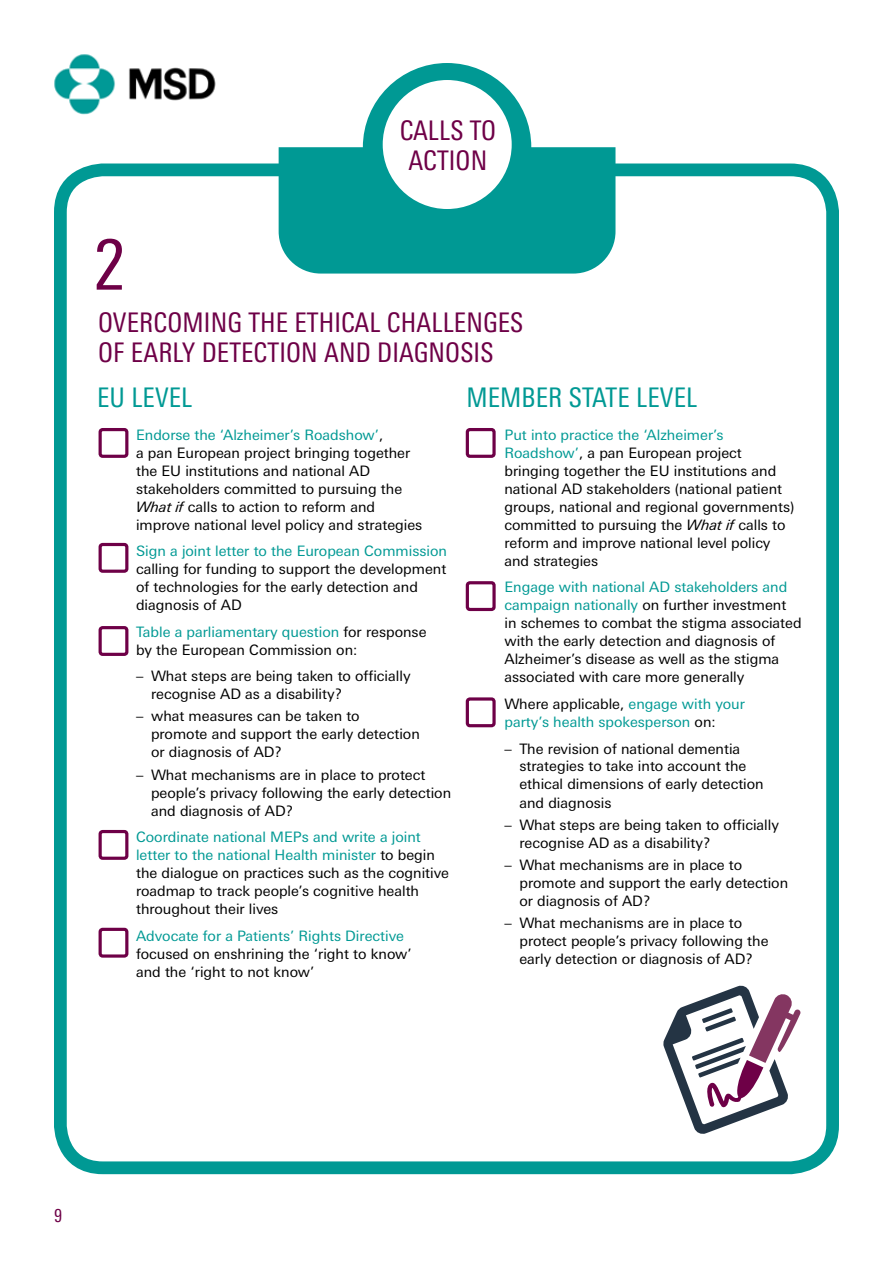
<style>
.page{position:relative;width:893px;height:1263px;background:#fff}
.page>*{position:absolute;margin:0;border:0;box-sizing:border-box;transform-origin:0 0}
.t1{font:condensed 70.5px "Linotype Univers";color:#6e0047}
.t2{font:condensed 27px/30px "Linotype Univers";letter-spacing:.005em;color:#6e0047}
.t3{font:condensed 27px "Linotype Univers";letter-spacing:.005em;color:#009994}
.t4{font:condensed 18px "Linotype Univers";color:#6e0047}
.t5{font:14.4px/18px "Linotype Univers Basic";color:#000}
.t6{font:14.4px/18px "Linotype Univers Basic";color:#009994}
.s1{color:#009994}
.s2{font-style:italic}
.s3{color:#000}
</style>
<div class="page">
<img style="left:54px;top:54px;width:162px;height:61px">
<svg style="left:663px;top:985px;width:138px;height:149px"></svg>
<div style="left:54px;top:163px;width:785px;height:1011px;border:13px solid #009994;border-radius:43px"></div>
<svg style="left:279px;top:63px;width:336px;height:211px;fill:#009994"></svg>
<div style="left:383px;top:80px;width:129px;height:129px;background:#fff;border-radius:50%"></div>
<div style="left:99px;top:428px;width:29px;height:30px;border:3px solid #6e0047;border-radius:3px"></div>
<div style="left:99px;top:543px;width:29px;height:30px;border:3px solid #6e0047;border-radius:3px"></div>
<div style="left:99px;top:626px;width:29px;height:30px;border:3px solid #6e0047;border-radius:3px"></div>
<div style="left:99px;top:830px;width:29px;height:30px;border:3px solid #6e0047;border-radius:3px"></div>
<div style="left:99px;top:928px;width:29px;height:30px;border:3px solid #6e0047;border-radius:3px"></div>
<div style="left:466px;top:428px;width:30px;height:30px;border:3px solid #6e0047;border-radius:3px"></div>
<div style="left:466px;top:581px;width:30px;height:30px;border:3px solid #6e0047;border-radius:3px"></div>
<div style="left:466px;top:697px;width:30px;height:30px;border:3px solid #6e0047;border-radius:3px"></div>
<h1 class="t1" style="left:94px;top:224px;width:33px">2</h1>
<h2 class="t2" style="left:400px;top:116px;width:98px;text-align:center">CALLS TO<br>ACTION</h2>
<h2 class="t2" style="left:98px;top:307px;width:427px">OVERCOMIN G THE ETHICAL CHALLEN GES<br>OF EAR LY DETECTION AND</h2>
<h2 class="t2" style="left:377px;top:337px;width:118px">DIAGNOSIS</h2>
<h2 class="t3" style="left:97px;top:382px;width:94px">EU LEVEL</h2>
<p class="t5" style="left:136px;top:426px;width:288px"><span class="s1">Endorse the ‘Alzheimer’s Roadshow’</span>,<br>a pan European project bringing together the EU institutions and national AD stakeholders committed to pursuing the <span class="s2">What if</span> calls to action to reform and improve national level policy and strategies</p>
<p class="t6" style="left:136px;top:542px;width:312px">Sign a joint letter to the European Commission</p>
<p class="t5" style="left:136px;top:560px;width:312px">calling for funding to support the development of technologies for the early detection and diagnosis of AD</p>
<p class="t5" style="left:136px;top:623px;width:292px"><span class="s1">Table a parliamentary question</span> for response by the European Commission on:</p>
<p class="t5" style="left:151px;top:667px;width:261px;text-indent:-15px">– What steps are being taken to officially recognise AD as a disability?</p>
<p class="t5" style="left:151px;top:707px;width:270px;text-indent:-15px">– what measures can be taken to<br>promote and support the early detection or diagnosis of AD?</p>
<p class="t5" style="left:151px;top:766px;width:302px;text-indent:-15px">– What mechanisms are in place to protect people’s privacy following the early detection and diagnosis of AD?</p>
<p class="t5" style="left:136px;top:828px;width:314px"><span class="s1">Coordinate national MEPs and write a joint letter to the national Health minister</span> to begin the dialogue on practices such as the cognitive roadmap to track people’s cognitive health throughout their lives</p>
<p class="t6" style="left:136px;top:927px;width:269px">Advocate for a Patients’ Rights Directive</p>
<p class="t5" style="left:136px;top:945px;width:277px">focused on enshrining the ‘right to know’ and the ‘right to not know’</p>
<h2 class="t3" style="left:466px;top:381px;width:230px">MEMBER STATE LEVEL</h2>
<p class="t5" style="left:504px;top:426px;width:291px"><span class="s1">Put into practice the ‘Alzheimer’s Roadshow’</span>, a pan European project bringing together the EU institutions and national AD stakeholders (national patient groups, national and regional governments) committed to pursuing the <span class="s2">What if</span> calls to reform and improve national level policy and strategies</p>
<p class="t5" style="left:504px;top:578px;width:299px"><span class="s1">Engage with national AD stakeholders and campaign nationally</span> on further investment in schemes to combat the stigma associated with the early detection and diagnosis of Alzheimer’s disease as well as the stigma associated with care more generally</p>
<p class="t6" style="left:504px;top:695px;width:242px"><span class="s3">Where applicable,</span> engage with your party’s health spokesperson <span class="s3">on:</span></p>
<p class="t5" style="left:519px;top:739px;width:246px;text-indent:-15px">– The revision of national dementia strategies to take into account the ethical dimensions of early detection and diagnosis</p>
<p class="t5" style="left:519px;top:816px;width:261px;text-indent:-15px">– What steps are being taken to officially recognise AD as a disability?</p>
<p class="t5" style="left:519px;top:856px;width:270px;text-indent:-15px">– What mechanisms are in place to promote and support the early detection or diagnosis of AD?</p>
<p class="t5" style="left:519px;top:914px;width:251px;text-indent:-15px">– What mechanisms are in place to protect people’s privacy following the early detection or diagnosis of AD?</p>
<p class="t4" style="left:54px;top:1205px;width:10px">9</p>
</div>
